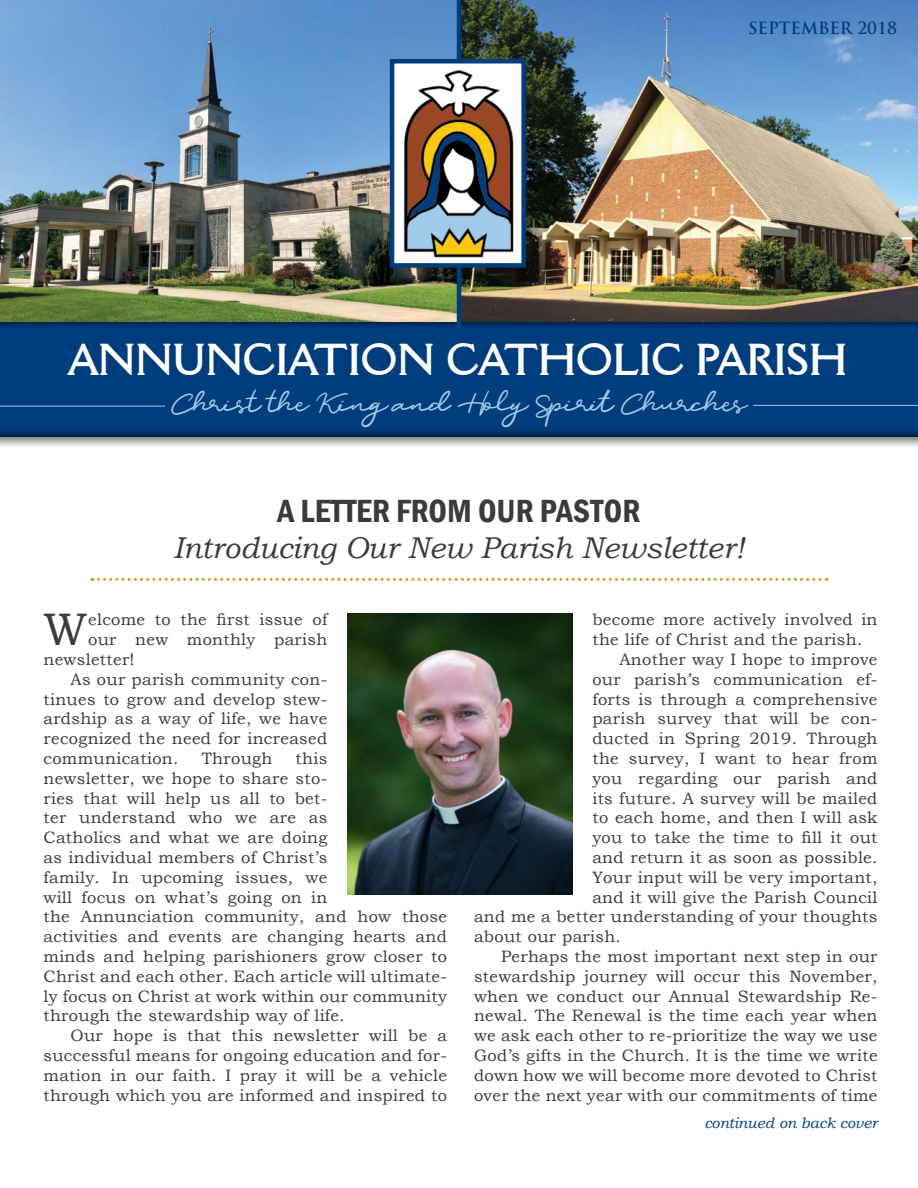
<style>
.page{position:relative;width:918px;height:1188px;background:#fff}
.page>*{position:absolute;margin:0;border:0;box-sizing:border-box;transform-origin:0 0}
.t1{font:45.6px "Bookman Old Style";color:#3b3b3c}
.t2{font:700 43.5px "Della Robbia BT";color:#fff}
.t3{font:600 condensed 33px "Franklin Gothic";color:#3b3b3c}
.t4{font:italic 30px "Bookman Old Style";color:#3b3b3c}
.t5{font:24px "Dear Jane";letter-spacing:-.075em;color:#a1cbeb}
.t6{font:16.5px/19.8px "Bookman Old Style";letter-spacing:.02em;color:#3b3b3c}
.t7{font:700 16.5px "Trajan Pro";color:#003d7d}
.t8{font:italic 15px "Bookman Old Style";color:#003d7d}
</style>
<div class="page">
<img style="left:0;top:0;width:457px;height:318px">
<img style="left:461px;top:0;width:457px;height:318px">
<div style="left:0;top:318px;width:918px;height:132px;background:#000;opacity:.51"></div>
<svg style="left:0;top:321px;width:918px;height:118px;background:#033d79"></svg>
<svg style="left:92px;top:578px;width:728px;height:3px"></svg>
<hr style="left:457px;top:0;width:4px;height:330px;background:#003d7d">
<img style="left:395px;top:66px;width:126px;height:195px">
<div style="left:390px;top:59px;width:136px;height:209px;border:4px solid #003d7d"></div>
<hr style="left:0;top:406px;width:165px;height:1px;background:#a1cbeb">
<hr style="left:753px;top:405px;width:165px;height:1px;background:#a1cbeb">
<img style="left:348px;top:614px;width:224px;height:280px">
<p class="t7" style="left:748px;top:18px;width:150px">SEPTEMBER 2018</p>
<h2 class="t2" style="left:69px;top:334px;width:780px">ANNUNCIATION CATHOLIC PARISH</h2>
<h3 class="t5" style="left:172px;top:392px;width:578px">Christ the King and Holy Spirit Churches</h3>
<h3 class="t3" style="left:278px;top:489px;width:364px">A LETTER FROM OUR PASTOR</h3>
<h3 class="t4" style="left:173px;top:528px;width:573px">Introducing Our New Parish Newsletter!</h3>
<h1 class="t1" style="left:44px;top:600px;width:45px">W</h1>
<p class="t6" style="left:88px;top:610px;width:241px">elcome to the first issue of</p>
<p class="t6" style="left:88px;top:630px;width:241px">our new monthly parish</p>
<p class="t6" style="left:44px;top:649px;width:93px">newsletter!</p>
<p class="t6" style="left:71px;top:669px;width:258px">As our parish community con-</p>
<p class="t6" style="left:44px;top:689px;width:285px">tinues to grow and develop stew-</p>
<p class="t6" style="left:44px;top:709px;width:285px">ardship as a way of life, we have</p>
<p class="t6" style="left:44px;top:729px;width:285px">recognized the need for increased</p>
<p class="t6" style="left:44px;top:748px;width:136px">communication.</p>
<p class="t6" style="left:202px;top:748px;width:72px">Through</p>
<p class="t6" style="left:44px;top:748px;width:405px;text-indent:252px">this<br>newsletter, we hope to share sto-<br>ries that will help us all to bet-<br>ter understand who we are as<br>Catholics and what we are doing<br>as individual members of Christ’s<br>family. In upcoming issues, we<br>will focus on what’s going on in<br>the Annunciation community, and how those activities and events are changing hearts and minds and helping parishioners grow closer to Christ and each other. Each article will ultimate&shy;ly focus on Christ at work within our community through the stewardship way of life.</p>
<p class="t6" style="left:44px;top:1026px;width:405px;text-align:justify;text-indent:27px">Our hope is that this newsletter will be a successful means for ongoing education and for&shy;mation in our faith. I pray it will be a vehicle through which you are informed and inspired to</p>
<p class="t6" style="left:592px;top:610px;width:287px">become more actively involved in</p>
<p class="t6" style="left:592px;top:630px;width:271px">the life of Christ and the parish.</p>
<p class="t6" style="left:619px;top:649px;width:260px">Another way I hope to improve</p>
<p class="t6" style="left:592px;top:669px;width:287px">our parish’s communication ef-</p>
<p class="t6" style="left:592px;top:689px;width:287px">forts is through a comprehensive</p>
<p class="t6" style="left:592px;top:709px;width:287px">parish survey that will be con-</p>
<p class="t6" style="left:592px;top:729px;width:287px">ducted in Spring 2019. Through</p>
<p class="t6" style="left:592px;top:748px;width:287px">the survey, I want to hear from</p>
<p class="t6" style="left:592px;top:768px;width:287px">you regarding our parish and</p>
<p class="t6" style="left:592px;top:788px;width:287px">its future. A survey will be mailed</p>
<p class="t6" style="left:592px;top:808px;width:287px">to each home, and then I will ask</p>
<p class="t6" style="left:592px;top:828px;width:287px">you to take the time to fill it out</p>
<p class="t6" style="left:592px;top:847px;width:287px">and return it as soon as possible.</p>
<p class="t6" style="left:592px;top:867px;width:287px">Your input will be very important,</p>
<p class="t6" style="left:592px;top:887px;width:287px">and it will give the Parish Council</p>
<p class="t6" style="left:474px;top:907px;width:405px">and me a better understanding of your thoughts</p>
<p class="t6" style="left:474px;top:927px;width:148px">about our parish.</p>
<p class="t6" style="left:501px;top:946px;width:378px">Perhaps the most important next step in our</p>
<p class="t6" style="left:474px;top:966px;width:405px">stewardship journey will occur this November,</p>
<p class="t6" style="left:474px;top:986px;width:405px">when we conduct our Annual Stewardship Re-</p>
<p class="t6" style="left:474px;top:1006px;width:405px">newal. The Renewal is the time each year when</p>
<p class="t6" style="left:474px;top:1026px;width:405px">we ask each other to re-prioritize the way we use</p>
<p class="t6" style="left:474px;top:1045px;width:405px">God’s gifts in the Church. It is the time we write</p>
<p class="t6" style="left:474px;top:1065px;width:405px">down how we will become more devoted to Christ</p>
<p class="t6" style="left:474px;top:1085px;width:405px">over the next year with our commitments of time</p>
<p class="t8" style="left:704px;top:1113px;width:175px">continued on back cover</p>
</div>
